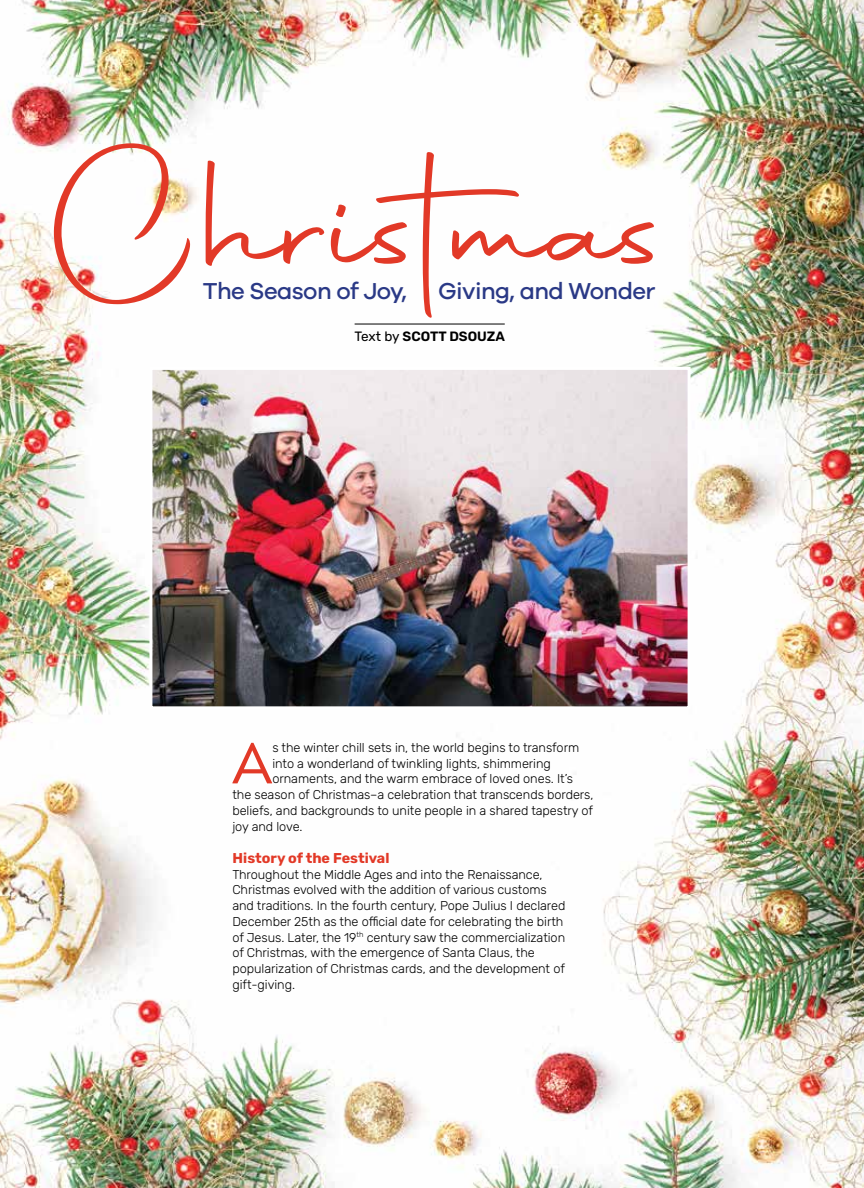
<style>
.page{position:relative;width:864px;height:1188px;background:#fff}
.page>*{position:absolute;margin:0;border:0;box-sizing:border-box;transform-origin:0 0}
.t1{font:178.05px "Autography";color:#e23927}
.t2{font:57.75px "Intro";color:#e23927}
.t3{font:500 23.7px "Galano Grotesque";letter-spacing:-.025em;color:#2a3986}
.t4{font:700 14.25px "Rubik";color:#e23927}
.t5{font:600 13.5px "Rubik";color:#000}
.t6{font:300 12.75px/15.8px "Rubik";letter-spacing:-.005em;color:#000}
.s1{font-weight:400}
</style>
<div class="page">
<img style="left:0;top:0;width:864px;height:1188px">
<hr style="left:355px;top:324px;width:150px;height:1px;background:#000">
<img style="left:153px;top:371px;width:534px;height:334px">
<div style="left:149px;top:367px;width:542px;height:342px;border:3px solid #fff"></div>
<h1 class="t1" style="left:51px;top:111px;width:625px">Christmas</h1>
<h3 class="t3" style="left:203px;top:277px;width:206px">The Season of Joy,</h3>
<h3 class="t3" style="left:438px;top:277px;width:219px">Giving, and Wonder</h3>
<p class="t5" style="left:355px;top:329px;width:152px"><span class="s1">Text by</span> SCOTT DSOUZA</p>
<h2 class="t2" style="left:232px;top:728px;width:42px">A</h2>
<p class="t6" style="left:272px;top:740px;width:308px">s the winter chill sets in, the world begins to transform</p>
<p class="t6" style="left:272px;top:756px;width:280px">into a wonderland of twinkling lights, shimmering</p>
<p class="t6" style="left:272px;top:771px;width:302px">ornaments, and the warm embrace of loved ones. It’s</p>
<p class="t6" style="left:232px;top:787px;width:363px">the season of Christmas–a celebration that transcends borders,</p>
<p class="t6" style="left:232px;top:803px;width:362px">beliefs, and backgrounds to unite people in a shared tapestry of</p>
<p class="t6" style="left:232px;top:819px;width:72px">joy and love.</p>
<p class="t4" style="left:232px;top:850px;width:159px">History of the Festival</p>
<p class="t6" style="left:232px;top:867px;width:335px">Throughout the Middle Ages and into the Renaissance, Christmas evolved with the addition of various customs and traditions. In the fourth century, Pope Julius I declared December 25th as the official date for celebrating the birth of Jesus. Later, the 19<sup>th</sup> century saw the commercialization of Christmas, with the emergence of Santa Claus, the popularization of Christmas cards, and the development of gift-giving.</p>
</div>
